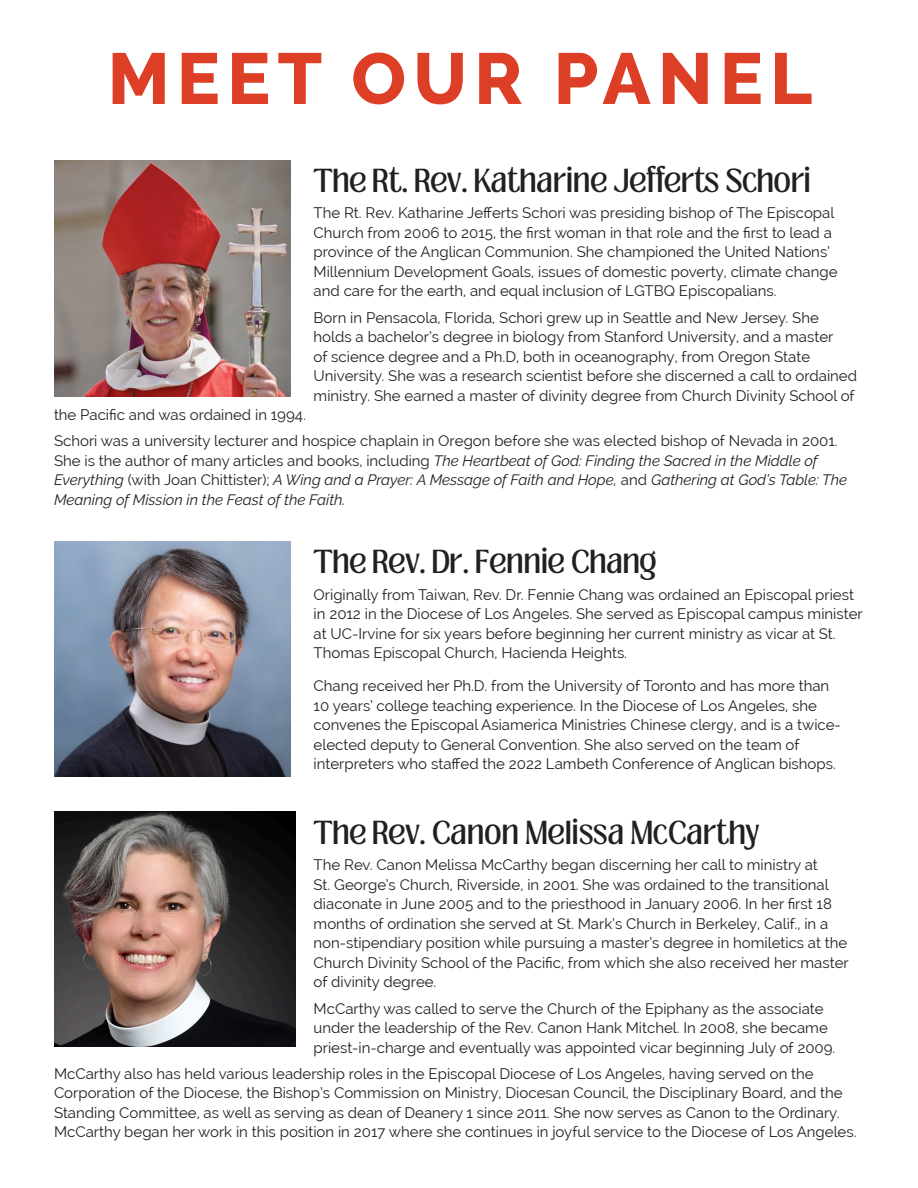
<style>
.page{position:relative;width:918px;height:1188px;background:#fff}
.page>*{position:absolute;margin:0;border:0;box-sizing:border-box;transform-origin:0 0}
.t1{font:800 72px "Raleway";letter-spacing:.1em;color:#dd3f26}
.t2{font:25.5px "Loubag";color:#231f20}
.t3{font:15px/19.5px "Raleway";color:#231f20}
.s1{font-style:italic}
</style>
<div class="page">
<img style="left:54px;top:541px;width:237px;height:236px">
<img style="left:54px;top:812px;width:241px;height:234px">
<img style="left:54px;top:160px;width:237px;height:237px">
<p class="t1" style="left:108px;top:38px;width:706px">MEET OUR PANEL</p>
<p class="t2" style="left:314px;top:162px;width:499px">The Rt. Rev. Katharine Jefferts Schori</p>
<p class="t3" style="left:314px;top:203px;width:525px">The Rt. Rev. Katharine Jefferts Schori was presiding bishop of The Episcopal Church from 2006 to 2015, the first woman in that role and the first to lead a province of the Anglican Communion. She championed the United Nations’ Millennium Development Goals, issues of domestic poverty, climate change and care for the earth, and equal inclusion of LGTBQ Episcopalians.</p>
<p class="t3" style="left:314px;top:308px;width:545px">Born in Pensacola, Florida, Schori grew up in Seattle and New Jersey. She holds a bachelor’s degree in biology from Stanford University, and a master<br>of science degree and a Ph.D, both in oceanography, from Oregon State University. She was a research scientist before she discerned a call to ordained ministry. She earned a master of divinity degree from Church Divinity School of</p>
<p class="t3" style="left:54px;top:405px;width:253px">the Pacific and was ordained in 1994.</p>
<p class="t3" style="left:54px;top:431px;width:795px">Schori was a university lecturer and hospice chaplain in Oregon before she was elected bishop of Nevada in 2001.<br>She is the author of many articles and books, including <span class="s1">The Heartbeat of God: Finding the Sacred in the Middle of Everything</span> (with Joan Chittister); <span class="s1">A Wing and a Prayer: A Message of Faith and Hope,</span> and <span class="s1">Gathering at God’s Table: The Meaning of Mission in the Feast of the Faith.</span></p>
<p class="t2" style="left:314px;top:543px;width:344px">The Rev. Dr. Fennie Chang</p>
<p class="t3" style="left:314px;top:585px;width:551px">Originally from Taiwan, Rev. Dr. Fennie Chang was ordained an Episcopal priest in 2012 in the Diocese of Los Angeles. She served as Episcopal campus minister at UC-Irvine for six years before beginning her current ministry as vicar at St.<br>Thomas Episcopal Church, Hacienda Heights.</p>
<p class="t3" style="left:314px;top:676px;width:529px">Chang received her Ph.D. from the University of Toronto and has more than 10 years’ college teaching experience. In the Diocese of Los Angeles, she convenes the Episcopal Asiamerica Ministries Chinese clergy, and is a twice&shy;elected deputy to General Convention. She also served on the team of interpreters who staffed the 2022 Lambeth Conference of Anglican bishops.</p>
<p class="t2" style="left:314px;top:813px;width:447px">The Rev. Canon Melissa McCarthy</p>
<p class="t3" style="left:314px;top:855px;width:537px">The Rev. Canon Melissa McCarthy began discerning her call to ministry at<br>St. George’s Church, Riverside, in 2001. She was ordained to the transitional diaconate in June 2005 and to the priesthood in January 2006. In her first 18 months of ordination she served at St. Mark’s Church in Berkeley, Calif., in a non-stipendiary position while pursuing a master’s degree in homiletics at the Church Divinity School of the Pacific, from which she also received her master of divinity degree.</p>
<p class="t3" style="left:314px;top:999px;width:523px">McCarthy was called to serve the Church of the Epiphany as the associate under the leadership of the Rev. Canon Hank Mitchel. In 2008, she became priest-in-charge and eventually was appointed vicar beginning July of 2009.</p>
<p class="t3" style="left:54px;top:1064px;width:804px">McCarthy also has held various leadership roles in the Episcopal Diocese of Los Angeles, having served on the Corporation of the Diocese, the Bishop’s Commission on Ministry, Diocesan Council, the Disciplinary Board, and the Standing Committee, as well as serving as dean of Deanery 1 since 2011. She now serves as Canon to the Ordinary.<br>McCarthy began her work in this position in 2017 where she continues in joyful service to the Diocese of Los Angeles.</p>
</div>
